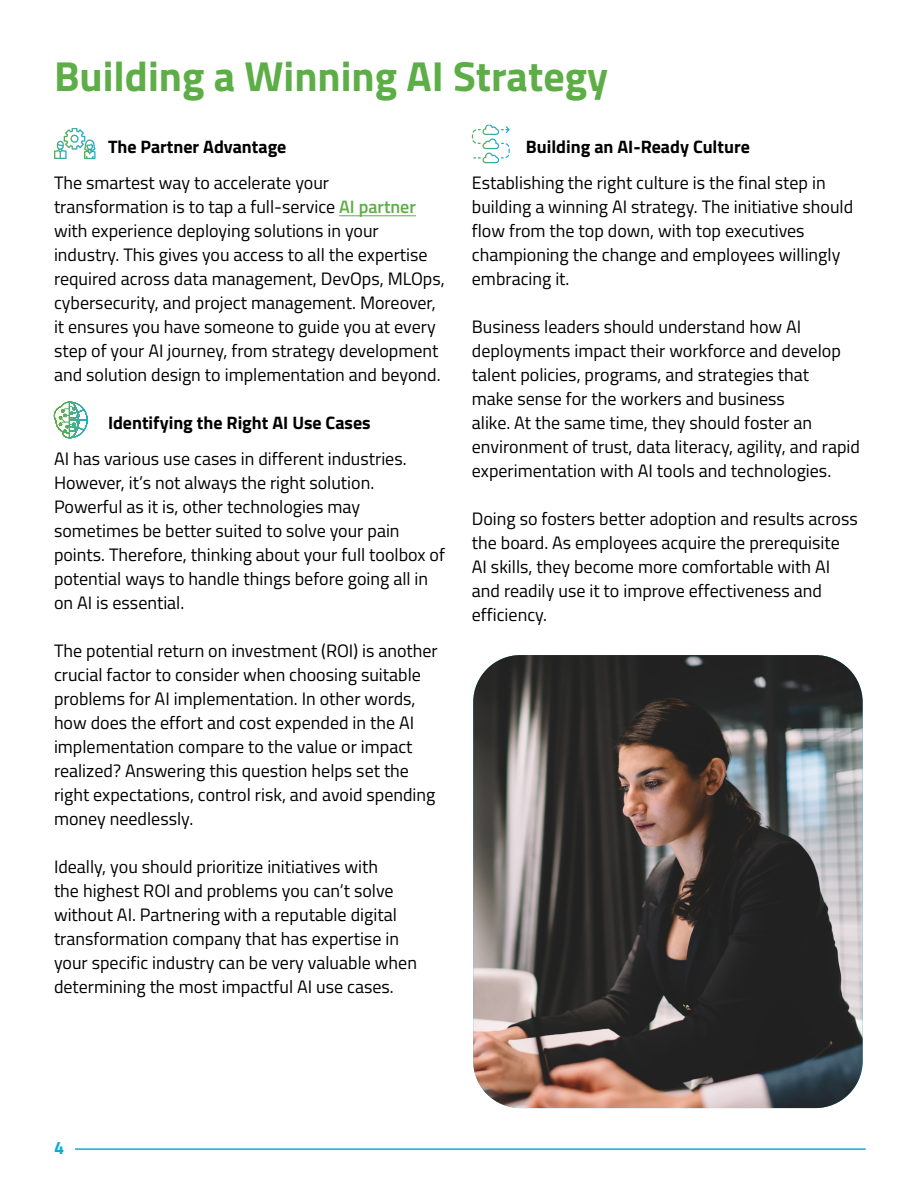
<style>
.page{position:relative;width:918px;height:1188px;background:#fff}
.page>*{position:absolute;margin:0;border:0;box-sizing:border-box;transform-origin:0 0}
.t1{font:700 42px "Titillium Web";color:#5dae46}
.t2{font:18px/24px "Titillium Web";color:#000}
.t3{font:700 18px "Titillium Web";color:#000}
.t4{font:700 18px "Titillium Web";color:#0daece}
.s1{font-weight:600;color:#5dae46}
</style>
<div class="page">
<hr style="left:75px;top:1148px;width:791px;height:2px;background:#0daece">
<hr style="left:339px;top:216px;width:77px;height:1px;background:#5dae46">
<svg style="left:53px;top:401px;width:35px;height:38px"></svg>
<img style="left:482px;top:153px;width:17px;height:10px">
<img style="left:482px;top:138px;width:17px;height:11px">
<img style="left:482px;top:125px;width:17px;height:10px">
<svg style="left:501px;top:126px;width:9px;height:7px"></svg>
<svg style="left:472px;top:129px;width:9px;height:15px"></svg>
<svg style="left:473px;top:157px;width:8px;height:2px"></svg>
<svg style="left:501px;top:143px;width:9px;height:16px"></svg>
<img style="left:64px;top:128px;width:21px;height:22px">
<svg style="left:70px;top:135px;width:9px;height:8px"></svg>
<img style="left:54px;top:141px;width:13px;height:18px">
<img style="left:84px;top:140px;width:12px;height:19px">
<img style="left:473px;top:655px;width:390px;height:453px">
<h1 class="t1" style="left:54px;top:44px;width:556px">Building a Winning AI Strategy</h1>
<p class="t3" style="left:526px;top:133px;width:226px">Building an AI-Ready Culture</p>
<p class="t2" style="left:472px;top:170px;width:383px">Establishing the right culture is the final step in building a winning AI strategy. The initiative should flow from the top down, with top executives championing the change and employees willingly embracing it.</p>
<p class="t2" style="left:472px;top:314px;width:390px">Business leaders should understand how AI deployments impact their workforce and develop talent policies, programs, and strategies that<br>make sense for the workers and business<br>alike. At the same time, they should foster an environment of trust, data literacy, agility, and rapid experimentation with AI tools and technologies.</p>
<p class="t2" style="left:472px;top:506px;width:387px">Doing so fosters better adoption and results across the board. As employees acquire the prerequisite AI skills, they become more comfortable with AI and readily use it to improve effectiveness and efficiency.</p>
<p class="t3" style="left:108px;top:133px;width:180px">The Partner Advantage</p>
<p class="t2" style="left:54px;top:170px;width:392px">The smartest way to accelerate your transformation is to tap a full-service <span class="s1">AI partner </span>with experience deploying solutions in your industry. This gives you access to all the expertise required across data management, DevOps, MLOps, cybersecurity, and project management. Moreover, it ensures you have someone to guide you at every step of your AI journey, from strategy development and solution design to implementation and beyond.</p>
<p class="t3" style="left:108px;top:409px;width:264px">Identifying the Right AI Use Cases</p>
<p class="t2" style="left:54px;top:446px;width:393px">AI has various use cases in different industries.<br>However, it’s not always the right solution.<br>Powerful as it is, other technologies may sometimes be better suited to solve your pain points. Therefore, thinking about your full toolbox of potential ways to handle things before going all in on AI is essential.</p>
<p class="t2" style="left:54px;top:638px;width:385px">The potential return on investment (ROI) is another crucial factor to consider when choosing suitable problems for AI implementation. In other words, how does the effort and cost expended in the AI implementation compare to the value or impact realized? Answering this question helps set the right expectations, control risk, and avoid spending money needlessly.</p>
<p class="t2" style="left:54px;top:854px;width:365px">Ideally, you should prioritize initiatives with<br>the highest ROI and problems you can’t solve without AI. Partnering with a reputable digital transformation company that has expertise in your specific industry can be very valuable when determining the most impactful AI use cases.</p>
<p class="t4" style="left:54px;top:1134px;width:12px">4</p>
</div>
